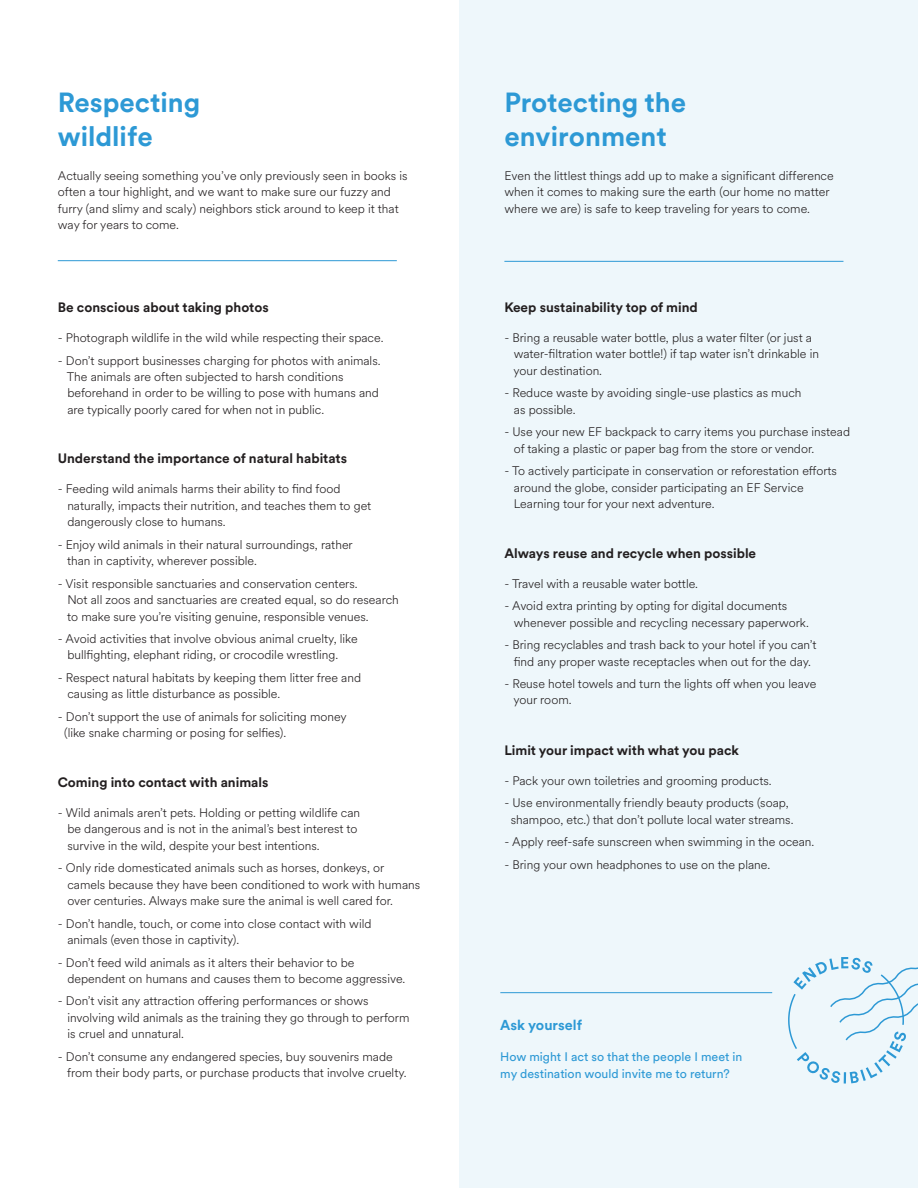
<style>
.page{position:relative;width:918px;height:1188px;background:#fff}
.page>*{position:absolute;margin:0;border:0;box-sizing:border-box;transform-origin:0 0}
.t1{font:700 27.45px/34.2px "EF Circular";color:#2d99d5}
.t2{font:700 14.25px "EF Circular";color:#2d99d5}
.t3{font:700 13.5px "EF Circular";color:#231f20}
.t4{font:300 12.3px/16.5px "EF Circular";color:#231f20}
.t5{font:12.3px/16.5px "EF Circular";color:#2d99d5}
</style>
<div class="page">
<div style="left:459px;top:0;width:459px;height:1188px;background:#eef7fb"></div>
<hr style="left:504px;top:261px;width:339px;height:1px;background:#2d99d5">
<hr style="left:500px;top:992px;width:272px;height:1px;background:#2d99d5">
<hr style="left:58px;top:260px;width:339px;height:1px;background:#2d99d5">
<svg style="left:788px;top:957px;width:130px;height:127px"></svg>
<p class="t1" style="left:58px;top:84px;width:144px">Respecting wildlife</p>
<p class="t4" style="left:58px;top:167px;width:351px">Actually seeing something you’ve only previously seen in books is often a tour highlight, and we want to make sure our fuzzy and furry (and slimy and scaly) neighbors stick around to keep it that way for years to come.</p>
<p class="t3" style="left:58px;top:298px;width:212px">Be conscious about taking photos</p>
<p class="t4" style="left:58px;top:329px;width:327px">- Photograph wildlife in the wild while respecting their space.</p>
<p class="t4" style="left:58px;top:351px;width:324px">- Don’t support businesses charging for photos with animals.</p>
<p class="t4" style="left:67px;top:368px;width:313px">The animals are often subjected to harsh conditions beforehand in order to be willing to pose with humans and are typically poorly cared for when not in public.</p>
<p class="t3" style="left:58px;top:449px;width:291px">Understand the importance of natural habitats</p>
<p class="t4" style="left:58px;top:480px;width:284px">- Feeding wild animals harms their ability to find food</p>
<p class="t4" style="left:67px;top:497px;width:305px">naturally, impacts their nutrition, and teaches them to get</p>
<p class="t4" style="left:67px;top:513px;width:160px">dangerously close to humans.</p>
<p class="t4" style="left:67px;top:536px;width:287px;text-indent:-9px">- Enjoy wild animals in their natural surroundings, rather than in captivity, wherever possible.</p>
<p class="t4" style="left:67px;top:575px;width:333px;text-indent:-10px">- Visit responsible sanctuaries and conservation centers.<br>Not all zoos and sanctuaries are created equal, so do research</p>
<p class="t4" style="left:67px;top:607px;width:303px">to make sure you’re visiting genuine, responsible venues.</p>
<p class="t4" style="left:58px;top:630px;width:301px">- Avoid activities that involve obvious animal cruelty, like</p>
<p class="t4" style="left:67px;top:646px;width:272px">bullfighting, elephant riding, or crocodile wrestling.</p>
<p class="t4" style="left:58px;top:669px;width:305px">- Respect natural habitats by keeping them litter free and</p>
<p class="t4" style="left:67px;top:685px;width:215px">causing as little disturbance as possible.</p>
<p class="t4" style="left:58px;top:708px;width:290px">- Don’t support the use of animals for soliciting money</p>
<p class="t4" style="left:64px;top:724px;width:224px">(like snake charming or posing for selfies).</p>
<p class="t3" style="left:58px;top:773px;width:212px">Coming into contact with animals</p>
<p class="t4" style="left:58px;top:804px;width:304px;text-align:center">- Wild animals aren’t pets. Holding or petting wildlife can be dangerous and is not in the animal’s best interest to</p>
<p class="t4" style="left:67px;top:837px;width:254px">survive in the wild, despite your best intentions.</p>
<p class="t4" style="left:58px;top:859px;width:328px">- Only ride domesticated animals such as horses, donkeys, or</p>
<p class="t4" style="left:67px;top:876px;width:354px">camels because they have been conditioned to work with humans</p>
<p class="t4" style="left:67px;top:892px;width:327px">over centuries. Always make sure the animal is well cared for.</p>
<p class="t4" style="left:58px;top:915px;width:315px">- Don’t handle, touch, or come into close contact with wild</p>
<p class="t4" style="left:67px;top:931px;width:173px">animals (even those in captivity).</p>
<p class="t4" style="left:67px;top:953px;width:340px;text-indent:-10px">- Don’t feed wild animals as it alters their behavior to be dependent on humans and causes them to become aggressive.</p>
<p class="t4" style="left:67px;top:992px;width:344px;text-indent:-10px">- Don’t visit any attraction offering performances or shows involving wild animals as the training they go through to perform is cruel and unnatural.</p>
<p class="t4" style="left:67px;top:1048px;width:341px;text-indent:-9px">- Don’t consume any endangered species, buy souvenirs made from their body parts, or purchase products that involve cruelty.</p>
<p class="t1" style="left:504px;top:84px;width:183px">Protecting the environment</p>
<p class="t4" style="left:504px;top:167px;width:331px">Even the littlest things add up to make a significant difference when it comes to making sure the earth (our home no matter where we are) is safe to keep traveling for years to come.</p>
<p class="t3" style="left:504px;top:298px;width:195px">Keep sustainability top of mind</p>
<p class="t4" style="left:514px;top:329px;width:307px;text-indent:-9px">- Bring a reusable water bottle, plus a water filter (or just a water-filtration water bottle!) if tap water isn’t drinkable in your destination.</p>
<p class="t4" style="left:514px;top:384px;width:289px;text-indent:-10px">- Reduce waste by avoiding single-use plastics as much as possible.</p>
<p class="t4" style="left:504px;top:423px;width:347px">- Use your new EF backpack to carry items you purchase instead</p>
<p class="t4" style="left:514px;top:440px;width:302px">of taking a plastic or paper bag from the store or vendor.</p>
<p class="t4" style="left:504px;top:462px;width:334px">- To actively participate in conservation or reforestation efforts</p>
<p class="t4" style="left:514px;top:479px;width:291px">around the globe, consider participating an EF Service<br>Learning tour for your next adventure.</p>
<p class="t3" style="left:504px;top:544px;width:253px">Always reuse and recycle when possible</p>
<p class="t4" style="left:504px;top:575px;width:195px">- Travel with a reusable water bottle.</p>
<p class="t4" style="left:504px;top:597px;width:284px">- Avoid extra printing by opting for digital documents</p>
<p class="t4" style="left:514px;top:614px;width:297px">whenever possible and recycling necessary paperwork.</p>
<p class="t4" style="left:504px;top:636px;width:314px">- Bring recyclables and trash back to your hotel if you can’t</p>
<p class="t4" style="left:514px;top:652px;width:299px">find any proper waste receptacles when out for the day.</p>
<p class="t4" style="left:504px;top:675px;width:313px">- Reuse hotel towels and turn the lights off when you leave</p>
<p class="t4" style="left:514px;top:691px;width:59px">your room.</p>
<p class="t3" style="left:504px;top:741px;width:236px">Limit your impact with what you pack</p>
<p class="t4" style="left:504px;top:772px;width:269px">- Pack your own toiletries and grooming products.</p>
<p class="t4" style="left:504px;top:794px;width:291px;text-align:center">- Use environmentally friendly beauty products (soap, shampoo, etc.) that don’t pollute local water streams.</p>
<p class="t4" style="left:504px;top:833px;width:312px">- Apply reef-safe sunscreen when swimming in the ocean.</p>
<p class="t4" style="left:504px;top:856px;width:267px">- Bring your own headphones to use on the plane.</p>
<p class="t2" style="left:500px;top:1015px;width:83px">Ask yourself</p>
<p class="t5" style="left:500px;top:1048px;width:244px">How might I act so that the people I meet in my destination would invite me to return?</p>
</div>
